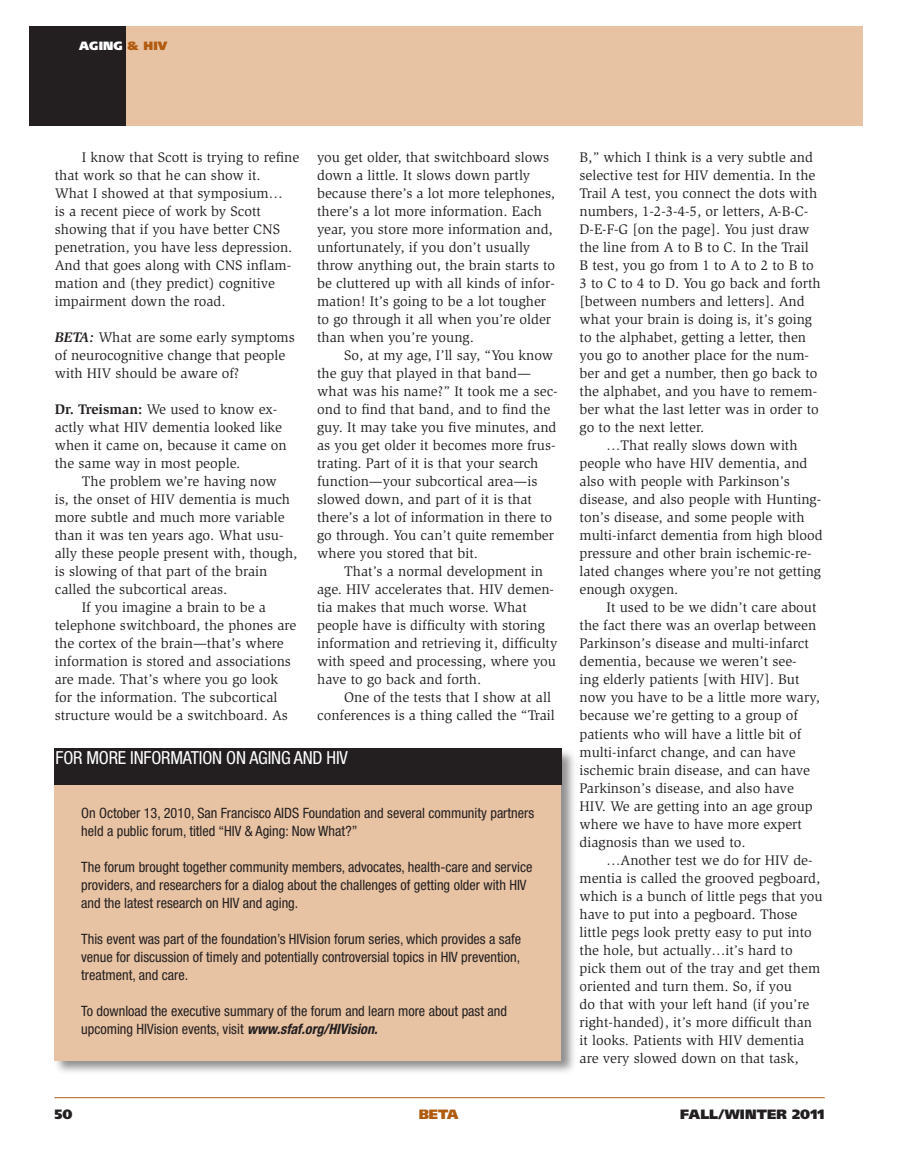
<style>
.page{position:relative;width:905px;height:1175px;background:#fff}
.page>*{position:absolute;margin:0;border:0;box-sizing:border-box;transform-origin:0 0}
.DW_Sidebar_w_black_b{font:condensed 18px "Helvetica Neue";letter-spacing:-.01em;color:#fff}
.Main_Body_Text{font:14.25px/18px "Slimbach";color:#231f20}
.Main_Body_Text_1st_P{font:condensed 14.25px/18px "Helvetica Neue";color:#231f20}
.Main_Body_Text_1st_P-2{font:14.25px/18px "Slimbach";color:#231f20}
.t1{font:900 13.5px "Frutiger";letter-spacing:.01em;color:#231f20}
.t2{font:900 13.5px "Frutiger";color:#b15b10}
.Main_Body_Text-2{font:900 12px "Frutiger";letter-spacing:.005em;color:#fff}
.s1{color:#b15b10}
.s2{font-weight:700;font-style:italic}
.s3{font-weight:700}
</style>
<div class="page">
<hr style="left:54px;top:1097px;width:770px;height:1px;background:#b15b10">
<div style="left:126px;top:27px;width:736px;height:99px;background:#e8c3a3"></div>
<div style="left:30px;top:27px;width:96px;height:99px;background:#231f20"></div>
<div style="left:54px;top:748px;width:522px;height:326px;background:#231f20;opacity:.5"></div>
<div style="left:54px;top:750px;width:507px;height:310px;background:#e8c3a3"></div>
<div style="left:54px;top:749px;width:507px;height:36px;background:#231f20"></div>
<p class="Main_Body_Text-2" style="left:79px;top:38px;width:90px">AGING <span class="s1">&amp; HIV</span></p>
<p class="Main_Body_Text" style="left:55px;top:149px;width:246px;text-indent:27px">I know that Scott is trying to refine that work so that he can show it.<br>What I showed at that symposium…<br>is a recent piece of work by Scott showing that if you have better CNS penetration, you have less depression.<br>And that goes along with CNS inflam&shy;mation and (they predict) cognitive impairment down the road.</p>
<p class="Main_Body_Text_1st_P-2" style="left:55px;top:329px;width:241px"><span class="s2">BETA:</span> What are some early symptoms of neurocognitive change that people with HIV should be aware of?</p>
<p class="Main_Body_Text_1st_P-2" style="left:55px;top:401px;width:233px"><span class="s3">Dr. Treisman:</span> We used to know ex&shy;actly what HIV dementia looked like when it came on, because it came on the same way in most people.</p>
<p class="Main_Body_Text" style="left:55px;top:473px;width:244px;text-indent:27px">The problem we’re having now<br>is, the onset of HIV dementia is much more subtle and much more variable than it was ten years ago. What usu&shy;ally these people present with, though, is slowing of that part of the brain called the subcortical areas.</p>
<p class="Main_Body_Text" style="left:55px;top:599px;width:243px;text-indent:27px">If you imagine a brain to be a telephone switchboard, the phones are the cortex of the brain—that’s where information is stored and associations are made. That’s where you go look for the information. The subcortical structure would be a switchboard. As</p>
<p class="Main_Body_Text" style="left:317px;top:149px;width:239px">you get older, that switchboard slows down a little. It slows down partly because there’s a lot more telephones, there’s a lot more information. Each year, you store more information and, unfortunately, if you don’t usually throw anything out, the brain starts to be cluttered up with all kinds of infor&shy;mation! It’s going to be a lot tougher to go through it all when you’re older than when you’re young.</p>
<p class="Main_Body_Text" style="left:317px;top:347px;width:242px;text-indent:27px">So, at my age, I’ll say, “You know the guy that played in that band— what was his name?” It took me a sec&shy;ond to find that band, and to find the guy. It may take you five minutes, and as you get older it becomes more frus&shy;trating. Part of it is that your search function—your subcortical area—is slowed down, and part of it is that there’s a lot of information in there to go through. You can’t quite remember where you stored that bit.</p>
<p class="Main_Body_Text" style="left:317px;top:563px;width:242px;text-indent:27px">That’s a normal development in age. HIV accelerates that. HIV demen&shy;tia makes that much worse. What people have is difficulty with storing information and retrieving it, difficulty with speed and processing, where you have to go back and forth.</p>
<p class="Main_Body_Text" style="left:317px;top:689px;width:239px;text-align:right">One of the tests that I show at all conferences is a thing called the “Trail</p>
<p class="DW_Sidebar_w_black_b" style="left:56px;top:747px;width:294px">FOR MORE INFORMATION ON AGING AND HIV</p>
<p class="Main_Body_Text_1st_P" style="left:81px;top:804px;width:454px">On October 13, 2010, San Francisco AIDS Foundation and several community partners held a public forum, titled “HIV &amp; Aging: Now What?”</p>
<p class="Main_Body_Text_1st_P" style="left:81px;top:858px;width:453px">The forum brought together community members, advocates, health-care and service providers, and researchers for a dialog about the challenges of getting older with HIV and the latest research on HIV and aging.</p>
<p class="Main_Body_Text_1st_P" style="left:81px;top:930px;width:441px;text-align:justify">This event was part of the foundation’s HIVision forum series, which provides a safe venue for discussion of timely and potentially controversial topics in HIV prevention, treatment, and care.</p>
<p class="Main_Body_Text_1st_P" style="left:81px;top:1002px;width:427px">To download the executive summary of the forum and learn more about past and upcoming HIVision events, visit <span class="s2">www.sfaf.org/HIVision.</span></p>
<p class="Main_Body_Text" style="left:579px;top:149px;width:242px">B,” which I think is a very subtle and selective test for HIV dementia. In the Trail A test, you connect the dots with numbers, 1-2-3-4-5, or letters, A-B-C-D-E-F-G [on the page]. You just draw the line from A to B to C. In the Trail B test, you go from 1 to A to 2 to B to 3 to C to 4 to D. You go back and forth [between numbers and letters]. And what your brain is doing is, it’s going to the alphabet, getting a letter, then you go to another place for the num&shy;ber and get a number, then go back to the alphabet, and you have to remem&shy;ber what the last letter was in order to go to the next letter.</p>
<p class="Main_Body_Text" style="left:579px;top:437px;width:245px;text-indent:27px">…That really slows down with people who have HIV dementia, and also with people with Parkinson’s disease, and also people with Hunting&shy;ton’s disease, and some people with multi-infarct dementia from high blood pressure and other brain ischemic-re&shy;lated changes where you’re not getting enough oxygen.</p>
<p class="Main_Body_Text" style="left:579px;top:599px;width:242px;text-indent:27px">It used to be we didn’t care about the fact there was an overlap between Parkinson’s disease and multi-infarct dementia, because we weren’t see-<br>ing elderly patients [with HIV]. But now you have to be a little more wary, because we’re getting to a group of patients who will have a little bit of multi-infarct change, and can have ischemic brain disease, and can have Parkinson’s disease, and also have HIV. We are getting into an age group where we have to have more expert diagnosis than we used to.</p>
<p class="Main_Body_Text" style="left:579px;top:851px;width:245px;text-indent:27px">…Another test we do for HIV de&shy;mentia is called the grooved pegboard, which is a bunch of little pegs that you have to put into a pegboard. Those little pegs look pretty easy to put into the hole, but actually…it’s hard to<br>pick them out of the tray and get them oriented and turn them. So, if you<br>do that with your left hand (if you’re right-handed), it’s more difficult than it looks. Patients with HIV dementia are very slowed down on that task,</p>
<p class="t1" style="left:54px;top:1106px;width:20px">50</p>
<p class="t2" style="left:419px;top:1106px;width:41px">BETA</p>
<p class="t1" style="left:680px;top:1106px;width:146px">FALL/WINTER 2011</p>
</div>
